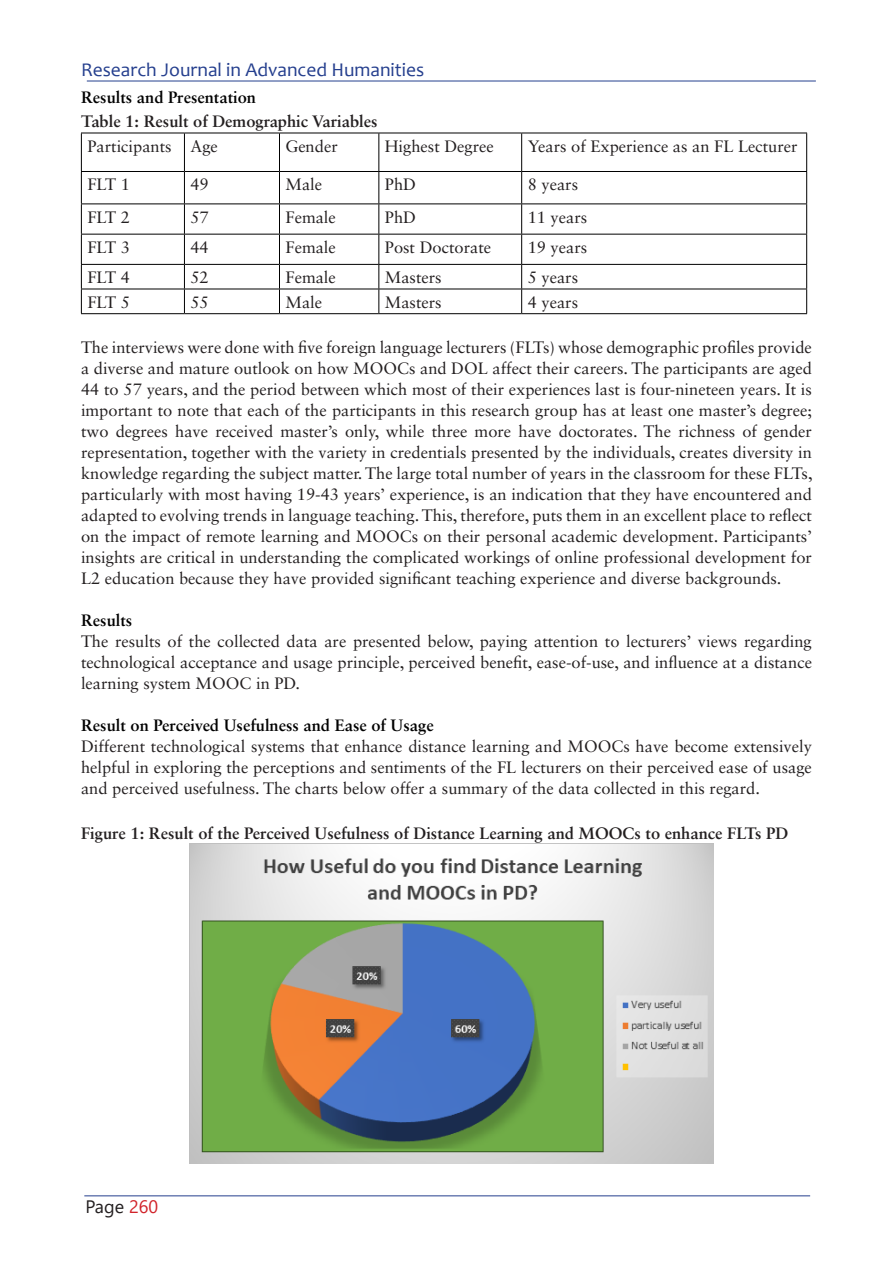
<style>
.page{position:relative;width:893px;height:1263px;background:#fff}
.page>*{position:absolute;margin:0;border:0;box-sizing:border-box;transform-origin:0 0}
.t1{font:19.5px "Candara";color:#253f8e}
.t2{font:18px "Segoe UI";color:#231f20}
.t3{font:16.5px/21px "Sabon LT Std";color:#231f20;text-align:justify}
.t4{font:700 16.5px "Sabon LT Std";color:#231f20}
.t5{font:700 16.5px "Sabon LT Std";color:#000}
.s1{color:#d1232a}
</style>
<div class="page">
<hr style="left:84px;top:1195px;width:726px;height:1px;background:#253f8e">
<hr style="left:87px;top:81px;width:729px;height:1px;background:#253f8e">
<hr style="left:81px;top:133px;width:103px;height:1px;background:#000">
<hr style="left:81px;top:133px;width:1px;height:38px;background:#000">
<hr style="left:184px;top:133px;width:95px;height:1px;background:#000">
<hr style="left:184px;top:133px;width:1px;height:38px;background:#000">
<hr style="left:279px;top:133px;width:100px;height:1px;background:#000">
<hr style="left:279px;top:133px;width:1px;height:38px;background:#000">
<hr style="left:379px;top:133px;width:143px;height:1px;background:#000">
<hr style="left:378px;top:133px;width:1px;height:38px;background:#000">
<hr style="left:522px;top:133px;width:285px;height:1px;background:#000">
<hr style="left:521px;top:133px;width:1px;height:38px;background:#000">
<hr style="left:806px;top:133px;width:1px;height:38px;background:#000">
<hr style="left:81px;top:171px;width:103px;height:1px;background:#000">
<hr style="left:81px;top:172px;width:1px;height:31px;background:#000">
<hr style="left:184px;top:171px;width:95px;height:1px;background:#000">
<hr style="left:184px;top:172px;width:1px;height:31px;background:#000">
<hr style="left:279px;top:171px;width:100px;height:1px;background:#000">
<hr style="left:279px;top:172px;width:1px;height:31px;background:#000">
<hr style="left:379px;top:171px;width:143px;height:1px;background:#000">
<hr style="left:378px;top:172px;width:1px;height:31px;background:#000">
<hr style="left:522px;top:171px;width:285px;height:1px;background:#000">
<hr style="left:521px;top:172px;width:1px;height:31px;background:#000">
<hr style="left:806px;top:172px;width:1px;height:31px;background:#000">
<hr style="left:81px;top:203px;width:103px;height:1px;background:#000">
<hr style="left:81px;top:204px;width:1px;height:30px;background:#000">
<hr style="left:184px;top:203px;width:95px;height:1px;background:#000">
<hr style="left:184px;top:204px;width:1px;height:30px;background:#000">
<hr style="left:279px;top:203px;width:100px;height:1px;background:#000">
<hr style="left:279px;top:204px;width:1px;height:30px;background:#000">
<hr style="left:379px;top:203px;width:143px;height:1px;background:#000">
<hr style="left:378px;top:204px;width:1px;height:30px;background:#000">
<hr style="left:522px;top:203px;width:285px;height:1px;background:#000">
<hr style="left:521px;top:204px;width:1px;height:30px;background:#000">
<hr style="left:806px;top:204px;width:1px;height:30px;background:#000">
<hr style="left:81px;top:234px;width:103px;height:1px;background:#000">
<hr style="left:81px;top:234px;width:1px;height:30px;background:#000">
<hr style="left:184px;top:234px;width:95px;height:1px;background:#000">
<hr style="left:184px;top:234px;width:1px;height:30px;background:#000">
<hr style="left:279px;top:234px;width:100px;height:1px;background:#000">
<hr style="left:279px;top:234px;width:1px;height:30px;background:#000">
<hr style="left:379px;top:234px;width:143px;height:1px;background:#000">
<hr style="left:378px;top:234px;width:1px;height:30px;background:#000">
<hr style="left:522px;top:234px;width:285px;height:1px;background:#000">
<hr style="left:521px;top:234px;width:1px;height:30px;background:#000">
<hr style="left:806px;top:234px;width:1px;height:30px;background:#000">
<hr style="left:81px;top:264px;width:103px;height:1px;background:#000">
<hr style="left:184px;top:264px;width:95px;height:1px;background:#000">
<hr style="left:279px;top:264px;width:100px;height:1px;background:#000">
<hr style="left:379px;top:264px;width:143px;height:1px;background:#000">
<hr style="left:522px;top:264px;width:285px;height:1px;background:#000">
<hr style="left:81px;top:289px;width:103px;height:1px;background:#000">
<svg style="left:81px;top:265px;width:1px;height:48px"></svg>
<hr style="left:184px;top:289px;width:95px;height:1px;background:#000">
<svg style="left:184px;top:265px;width:1px;height:48px"></svg>
<hr style="left:279px;top:289px;width:100px;height:1px;background:#000">
<svg style="left:279px;top:265px;width:1px;height:48px"></svg>
<hr style="left:379px;top:289px;width:143px;height:1px;background:#000">
<svg style="left:378px;top:265px;width:1px;height:48px"></svg>
<hr style="left:522px;top:289px;width:285px;height:1px;background:#000">
<svg style="left:521px;top:265px;width:1px;height:48px"></svg>
<svg style="left:806px;top:265px;width:1px;height:48px"></svg>
<hr style="left:81px;top:313px;width:103px;height:1px;background:#000">
<hr style="left:184px;top:313px;width:95px;height:1px;background:#000">
<hr style="left:279px;top:313px;width:100px;height:1px;background:#000">
<hr style="left:379px;top:313px;width:143px;height:1px;background:#000">
<hr style="left:522px;top:313px;width:285px;height:1px;background:#000">
<img style="left:189px;top:844px;width:525px;height:319px">
<p class="t1" style="left:81px;top:57px;width:345px">Research Journal in Advanced Humanities</p>
<p class="t5" style="left:81px;top:87px;width:177px">Results and Presentation</p>
<p class="t4" style="left:81px;top:111px;width:298px">Table 1: Result of Demographic Variables</p>
<p class="t3" style="left:87px;top:135px;width:86px">Participants</p>
<p class="t3" style="left:190px;top:135px;width:29px">Age</p>
<p class="t3" style="left:285px;top:135px;width:54px">Gender</p>
<p class="t3" style="left:385px;top:135px;width:111px">Highest Degree</p>
<p class="t3" style="left:528px;top:135px;width:271px">Years of Experience as an FL Lecturer</p>
<p class="t3" style="left:87px;top:174px;width:44px">FLT 1</p>
<p class="t3" style="left:190px;top:174px;width:20px">49</p>
<p class="t3" style="left:285px;top:174px;width:38px">Male</p>
<p class="t3" style="left:385px;top:174px;width:33px">PhD</p>
<p class="t3" style="left:528px;top:174px;width:52px">8 years</p>
<p class="t3" style="left:87px;top:206px;width:44px">FLT 2</p>
<p class="t3" style="left:190px;top:206px;width:20px">57</p>
<p class="t3" style="left:285px;top:206px;width:52px">Female</p>
<p class="t3" style="left:385px;top:206px;width:33px">PhD</p>
<p class="t3" style="left:528px;top:206px;width:61px">11 years</p>
<p class="t3" style="left:87px;top:236px;width:44px">FLT 3</p>
<p class="t3" style="left:190px;top:236px;width:20px">44</p>
<p class="t3" style="left:285px;top:236px;width:52px">Female</p>
<p class="t3" style="left:385px;top:236px;width:108px">Post Doctorate</p>
<p class="t3" style="left:528px;top:236px;width:61px">19 years</p>
<p class="t3" style="left:87px;top:267px;width:44px">FLT 4</p>
<p class="t3" style="left:190px;top:267px;width:20px">52</p>
<p class="t3" style="left:285px;top:267px;width:52px">Female</p>
<p class="t3" style="left:385px;top:267px;width:58px">Masters</p>
<p class="t3" style="left:528px;top:267px;width:52px">5 years</p>
<p class="t3" style="left:87px;top:291px;width:44px">FLT 5</p>
<p class="t3" style="left:190px;top:291px;width:20px">55</p>
<p class="t3" style="left:285px;top:291px;width:38px">Male</p>
<p class="t3" style="left:385px;top:291px;width:58px">Masters</p>
<p class="t3" style="left:528px;top:291px;width:52px">4 years</p>
<p class="t3" style="left:81px;top:337px;width:733px">The interviews were done with five foreign language lecturers (FLTs) whose demographic profiles provide a diverse and mature outlook on how MOOCs and DOL affect their careers. The participants are aged 44 to 57 years, and the period between which most of their experiences last is four-nineteen years. It is important to note that each of the participants in this research group has at least one master’s degree; two degrees have received master’s only, while three more have doctorates. The richness of gender representation, together with the variety in credentials presented by the individuals, creates diversity in knowledge regarding the subject matter. The large total number of years in the classroom for these FLTs, particularly with most having 19-43 years’ experience, is an indication that they have encountered and adapted to evolving trends in language teaching. This, therefore, puts them in an excellent place to reflect on the impact of remote learning and MOOCs on their personal academic development. Participants’ insights are critical in understanding the complicated workings of online professional development for L2 education because they have provided significant teaching experience and diverse backgrounds.</p>
<p class="t5" style="left:81px;top:610px;width:53px">Results</p>
<p class="t3" style="left:81px;top:631px;width:732px">The results of the collected data are presented below, paying attention to lecturers’ views regarding technological acceptance and usage principle, perceived benefit, ease-of-use, and influence at a distance learning system MOOC in PD.</p>
<p class="t5" style="left:81px;top:715px;width:354px">Result on Perceived Usefulness and Ease of Usage</p>
<p class="t3" style="left:81px;top:736px;width:732px">Different technological systems that enhance distance learning and MOOCs have become extensively helpful in exploring the perceptions and sentiments of the FL lecturers on their perceived ease of usage and perceived usefulness. The charts below offer a summary of the data collected in this regard.</p>
<p class="t4" style="left:81px;top:823px;width:709px">Figure 1: Result of the Perceived Usefulness of Distance Learning and MOOCs to enhance FLTs PD</p>
<p class="t2" style="left:86px;top:1190px;width:74px">Page <span class="s1">260</span></p>
</div>
